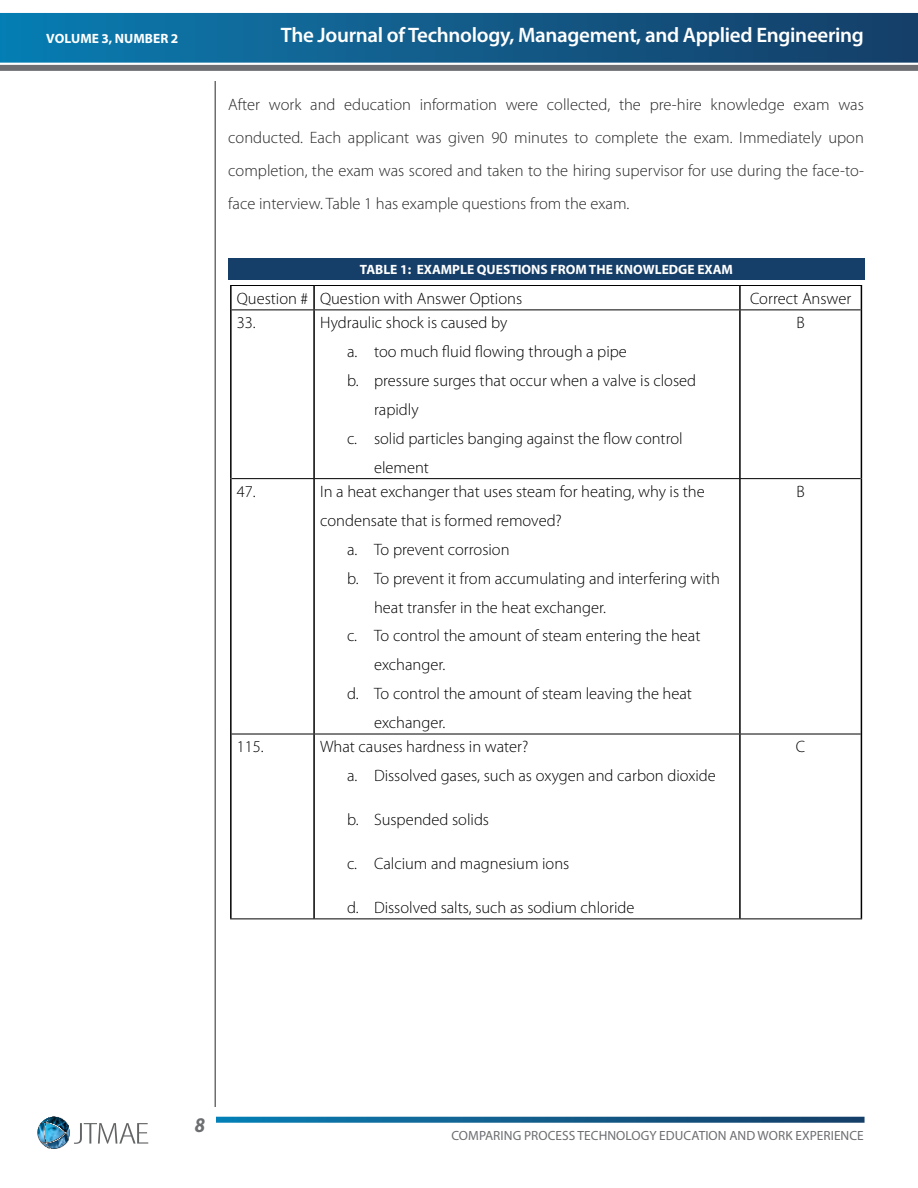
<style>
.page{position:relative;width:918px;height:1188px;background:#fff}
.page>*{position:absolute;margin:0;border:0;box-sizing:border-box;transform-origin:0 0}
.t1{font:600 21px "Myriad Pro";letter-spacing:-.015em;color:#fff}
.t2{font:italic 700 21px "Myriad Pro";color:#6d6e71;scale:.9 1}
.t3{font:300 16.5px/28.8px "Myriad Pro";color:#000}
.t4{font:300 16.5px/33px "Myriad Pro";color:#262626;text-align:justify}
.t5{font:700 13.5px "Myriad Pro";color:#fff}
.t6{font:13.35px "Myriad Pro";letter-spacing:.005em;color:#6d6e71}
</style>
<div class="page">
<div style="left:0;top:65px;width:918px;height:6px;background:#6d6e71"></div>
<svg style="left:216px;top:1117px;width:649px;height:6px;background:#1b6591"></svg>
<svg style="left:0;top:13px;width:918px;height:50px;background:#125d8c"></svg>
<hr style="left:214px;top:81px;width:2px;height:1026px;background:#6d6e71">
<svg style="left:38px;top:1117px;width:110px;height:32px"></svg>
<div style="left:228px;top:258px;width:637px;height:21px;background:#153e68"></div>
<hr style="left:230px;top:285px;width:84px;height:1px;background:#000">
<hr style="left:314px;top:285px;width:426px;height:1px;background:#000">
<hr style="left:740px;top:285px;width:122px;height:1px;background:#000">
<hr style="left:232px;top:310px;width:82px;height:1px;background:#000">
<hr style="left:314px;top:310px;width:426px;height:1px;background:#000">
<hr style="left:740px;top:310px;width:121px;height:1px;background:#000">
<hr style="left:232px;top:478px;width:82px;height:1px;background:#000">
<hr style="left:314px;top:478px;width:426px;height:1px;background:#000">
<hr style="left:740px;top:478px;width:121px;height:1px;background:#000">
<hr style="left:232px;top:734px;width:82px;height:1px;background:#000">
<hr style="left:314px;top:734px;width:426px;height:1px;background:#000">
<hr style="left:740px;top:734px;width:121px;height:1px;background:#000">
<hr style="left:230px;top:919px;width:84px;height:1px;background:#000">
<hr style="left:314px;top:919px;width:426px;height:1px;background:#000">
<hr style="left:740px;top:919px;width:122px;height:1px;background:#000">
<hr style="left:230px;top:286px;width:2px;height:24px;background:#000">
<hr style="left:313px;top:286px;width:2px;height:24px;background:#000">
<hr style="left:739px;top:286px;width:2px;height:24px;background:#000">
<svg style="left:861px;top:286px;width:1px;height:24px"></svg>
<hr style="left:230px;top:310px;width:2px;height:169px;background:#000">
<hr style="left:313px;top:310px;width:2px;height:168px;background:#000">
<hr style="left:739px;top:310px;width:2px;height:168px;background:#000">
<hr style="left:861px;top:310px;width:1px;height:169px;background:#000">
<hr style="left:230px;top:479px;width:2px;height:255px;background:#000">
<hr style="left:313px;top:479px;width:2px;height:255px;background:#000">
<hr style="left:739px;top:479px;width:2px;height:255px;background:#000">
<hr style="left:861px;top:479px;width:1px;height:255px;background:#000">
<hr style="left:230px;top:734px;width:2px;height:185px;background:#000">
<hr style="left:313px;top:734px;width:2px;height:185px;background:#000">
<hr style="left:739px;top:734px;width:2px;height:185px;background:#000">
<hr style="left:861px;top:734px;width:1px;height:185px;background:#000">
<p class="t5" style="left:46px;top:30px;width:134px">VOLUME 3, NUMBER 2</p>
<p class="t1" style="left:281px;top:21px;width:585px">The Journal of Technology, Management, and Applied Engineering</p>
<p class="t4" style="left:228px;top:88px;width:637px">After work and education information were collected, the pre-hire knowledge exam was conducted. Each applicant was given 90 minutes to complete the exam. Immediately upon completion, the exam was scored and taken to the hiring supervisor for use during the face-to&shy;face interview. Table 1 has example questions from the exam.</p>
<p class="t5" style="left:360px;top:260px;width:375px">TABLE 1: EXAMPLE QUESTIONS FROM THE KNOWLEDGE EXAM</p>
<p class="t3" style="left:237px;top:284px;width:287px">Question # Question with Answer Options</p>
<p class="t3" style="left:750px;top:284px;width:103px">Correct Answer</p>
<p class="t3" style="left:237px;top:309px;width:20px">33.</p>
<p class="t3" style="left:320px;top:309px;width:189px">Hydraulic shock is caused by</p>
<p class="t3" style="left:347px;top:338px;width:281px">a. too much fluid flowing through a pipe</p>
<p class="t3" style="left:347px;top:366px;width:351px">b. pressure surges that occur when a valve is closed</p>
<p class="t3" style="left:374px;top:395px;width:46px">rapidly</p>
<p class="t3" style="left:347px;top:424px;width:337px">c. solid particles banging against the flow control</p>
<p class="t3" style="left:374px;top:453px;width:56px">element</p>
<p class="t3" style="left:796px;top:309px;width:10px">B</p>
<p class="t3" style="left:237px;top:477px;width:20px">47.</p>
<p class="t3" style="left:320px;top:477px;width:386px">In a heat exchanger that uses steam for heating, why is the</p>
<p class="t3" style="left:320px;top:506px;width:243px">condensate that is formed removed?</p>
<p class="t3" style="left:347px;top:535px;width:164px">a. To prevent corrosion</p>
<p class="t3" style="left:347px;top:564px;width:374px">b. To prevent it from accumulating and interfering with</p>
<p class="t3" style="left:374px;top:593px;width:233px">heat transfer in the heat exchanger.</p>
<p class="t3" style="left:347px;top:622px;width:355px">c. To control the amount of steam entering the heat</p>
<p class="t3" style="left:374px;top:651px;width:73px">exchanger.</p>
<p class="t3" style="left:347px;top:680px;width:346px">d. To control the amount of steam leaving the heat</p>
<p class="t3" style="left:374px;top:708px;width:73px">exchanger.</p>
<p class="t3" style="left:237px;top:733px;width:29px">115.</p>
<p class="t3" style="left:347px;top:733px;width:370px;text-indent:-27px">What causes hardness in water?<br>a. Dissolved gases, such as oxygen and carbon dioxide</p>
<p class="t3" style="left:347px;top:805px;width:144px">b. Suspended solids</p>
<p class="t3" style="left:347px;top:849px;width:224px">c. Calcium and magnesium ions</p>
<p class="t3" style="left:347px;top:893px;width:289px">d. Dissolved salts, such as sodium chloride</p>
<p class="t3" style="left:796px;top:477px;width:10px">B</p>
<p class="t3" style="left:796px;top:733px;width:11px">C</p>
<p class="t2" style="left:195px;top:1112px;width:13px">8</p>
<p class="t6" style="left:451px;top:1127px;width:414px">COMPARING PROCESS TECHNOLOGY EDUCATION AND WORK EXPERIENCE</p>
</div>
